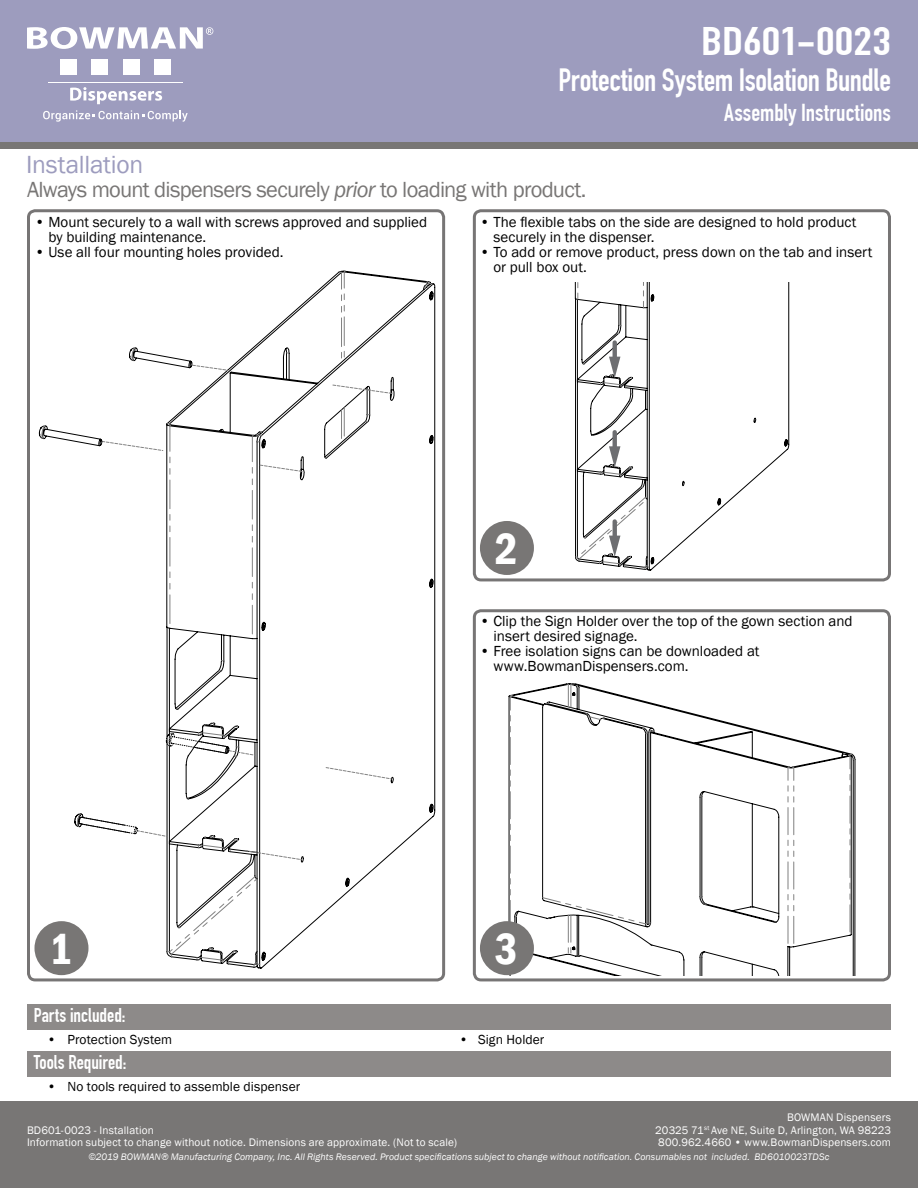
<style>
.page{position:relative;width:918px;height:1188px;background:#fff}
.page>*{position:absolute;margin:0;border:0;box-sizing:border-box;transform-origin:0 0}
.t1{font:600 condensed 45px "Franklin Gothic";color:#fff}
.t2{font:700 39px "DIN Condensed";letter-spacing:.005em;color:#fff;scale:1.28 1}
.t3{font:700 31.5px "DIN Condensed";letter-spacing:-.01em;color:#fff}
.t4{font:25.5px "Franklin Gothic";letter-spacing:-.01em;color:#9d9cbe}
.t5{font:700 24px "DIN Condensed";color:#fff}
.t6{font:22.5px "Franklin Gothic";letter-spacing:-.035em;color:#787675}
.t7{font:700 19.5px "DIN Condensed";color:#fff}
.t8{font:15px/15px "Franklin Gothic";color:#000}
.t9{font:13.5px "Franklin Gothic";letter-spacing:.005em;color:#000}
.t10{font:11.25px/12.8px "Franklin Gothic";letter-spacing:.01em;color:#fff}
.t11{font:italic 9.75px "Franklin Gothic";letter-spacing:.005em;color:#fff}
.s1{font-style:italic}
</style>
<div class="page">
<div style="left:0;top:0;width:918px;height:148px;background:#787675"></div>
<div style="left:0;top:1101px;width:918px;height:87px;background:#787675"></div>
<div style="left:0;top:0;width:918px;height:142px;background:#9d9cbe"></div>
<svg style="left:27px;top:27px;width:186px;height:22px"></svg>
<div style="left:60px;top:59px;width:17px;height:16px;background:#fff"></div>
<div style="left:92px;top:59px;width:16px;height:16px;background:#fff"></div>
<div style="left:123px;top:59px;width:17px;height:16px;background:#fff"></div>
<div style="left:154px;top:59px;width:17px;height:16px;background:#fff"></div>
<hr style="left:49px;top:82px;width:134px;height:1px;background:#fff">
<svg style="left:70px;top:87px;width:92px;height:17px"></svg>
<svg style="left:43px;top:110px;width:145px;height:12px"></svg>
<div style="left:27px;top:209px;width:418px;height:772px;border:3px solid #777575;border-radius:7px"></div>
<div style="left:473px;top:209px;width:418px;height:372px;border:3px solid #777575;border-radius:7px"></div>
<div style="left:473px;top:609px;width:418px;height:372px;border:3px solid #777575;border-radius:7px"></div>
<svg style="left:575px;top:283px;width:214px;height:288px"></svg>
<svg style="left:643px;top:283px;width:1px;height:25px"></svg>
<svg style="left:578px;top:283px;width:1px;height:16px"></svg>
<hr style="left:613px;top:343px;width:4px;height:18px;background:#6d6e71">
<svg style="left:600px;top:357px;width:32px;height:31px"></svg>
<hr style="left:613px;top:432px;width:4px;height:18px;background:#6d6e71">
<svg style="left:600px;top:446px;width:32px;height:31px"></svg>
<svg style="left:576px;top:497px;width:73px;height:72px"></svg>
<svg style="left:509px;top:683px;width:346px;height:292px"></svg>
<svg style="left:643px;top:728px;width:11px;height:6px"></svg>
<svg style="left:586px;top:713px;width:18px;height:7px"></svg>
<svg style="left:788px;top:767px;width:7px;height:180px"></svg>
<svg style="left:843px;top:753px;width:12px;height:182px"></svg>
<svg style="left:510px;top:695px;width:11px;height:230px"></svg>
<svg style="left:542px;top:897px;width:109px;height:60px"></svg>
<svg style="left:567px;top:683px;width:12px;height:24px"></svg>
<svg style="left:166px;top:271px;width:269px;height:698px"></svg>
<svg style="left:198px;top:836px;width:40px;height:15px"></svg>
<svg style="left:167px;top:876px;width:93px;height:91px"></svg>
<svg style="left:424px;top:281px;width:9px;height:8px"></svg>
<svg style="left:339px;top:271px;width:7px;height:91px"></svg>
<svg style="left:341px;top:407px;width:4px;height:35px"></svg>
<svg style="left:324px;top:766px;width:68px;height:14px"></svg>
<svg style="left:252px;top:432px;width:53px;height:207px"></svg>
<svg style="left:39px;top:423px;width:132px;height:205px"></svg>
<svg style="left:331px;top:379px;width:64px;height:16px"></svg>
<svg style="left:129px;top:347px;width:100px;height:24px"></svg>
<svg style="left:245px;top:850px;width:57px;height:15px"></svg>
<svg style="left:74px;top:813px;width:94px;height:24px"></svg>
<svg style="left:165px;top:723px;width:91px;height:34px"></svg>
<div style="left:34px;top:921px;width:54px;height:54px;background:#787675;border-radius:50%"></div>
<div style="left:480px;top:521px;width:54px;height:54px;background:#787675;border-radius:50%"></div>
<div style="left:480px;top:921px;width:54px;height:54px;background:#787675;border-radius:50%"></div>
<div style="left:27px;top:1004px;width:864px;height:26px;background:#8d8a89"></div>
<div style="left:27px;top:1051px;width:864px;height:26px;background:#8d8a89"></div>
<h2 class="t2" style="left:701px;top:18px;width:150px">BD601-0023</h2>
<h3 class="t3" style="left:558px;top:61px;width:334px">Protection System Isolation Bundle</h3>
<h3 class="t4" style="left:26px;top:149px;width:119px">Installation</h3>
<h3 class="t6" style="left:27px;top:176px;width:561px">Always mount dispensers securely <span class="s1">prior</span> to loading with product.</h3>
<h3 class="t5" style="left:724px;top:98px;width:168px">Assembly Instructions</h3>
<p class="t8" style="left:48px;top:215px;width:380px;text-indent:-14px">• Mount securely to a wall with screws approved and supplied by building maintenance.</p>
<p class="t8" style="left:35px;top:245px;width:250px">• Use all four mounting holes provided.</p>
<p class="t8" style="left:493px;top:214px;width:364px;text-indent:-14px">• The flexible tabs on the side are designed to hold product securely in the dispenser.</p>
<p class="t8" style="left:493px;top:244px;width:381px;text-indent:-14px">• To add or remove product, press down on the tab and insert or pull box out.</p>
<h1 class="t1" style="left:495px;top:519px;width:24px">2</h1>
<p class="t8" style="left:493px;top:614px;width:361px;text-indent:-14px">• Clip the Sign Holder over the top of the gown section and insert desired signage.</p>
<p class="t8" style="left:493px;top:644px;width:268px;text-indent:-14px">• Free isolation signs can be downloaded at www.BowmanDispensers.com.</p>
<h1 class="t1" style="left:49px;top:919px;width:24px">1</h1>
<h1 class="t1" style="left:495px;top:919px;width:24px">3</h1>
<h3 class="t7" style="left:34px;top:1004px;width:93px">Parts included:</h3>
<p class="t9" style="left:47px;top:1031px;width:127px">• Protection System</p>
<p class="t9" style="left:459px;top:1031px;width:87px">• Sign Holder</p>
<h3 class="t7" style="left:34px;top:1051px;width:94px">Tools Required:</h3>
<p class="t9" style="left:47px;top:1078px;width:254px">• No tools required to assemble dispenser</p>
<p class="t10" style="left:27px;top:1124px;width:432px">BD601-0023 - Installation<br>Information subject to change without notice. Dimensions are approximate. (Not to scale)</p>
<p class="t10" style="left:655px;top:1111px;width:237px;text-align:justify;text-indent:132px">BOWMAN Dispensers 20325 71<sup>st</sup> Ave NE, Suite D, Arlington, WA 98223<br>800.962.4660 • www.BowmanDispensers.com</p>
<p class="t11" style="left:88px;top:1151px;width:743px">©2019 BOWMAN® Manufacturing Company, Inc. All Rights Reserved. Product specifications subject to change without notification. Consumables not included. BD6010023TDSc</p>
</div>
